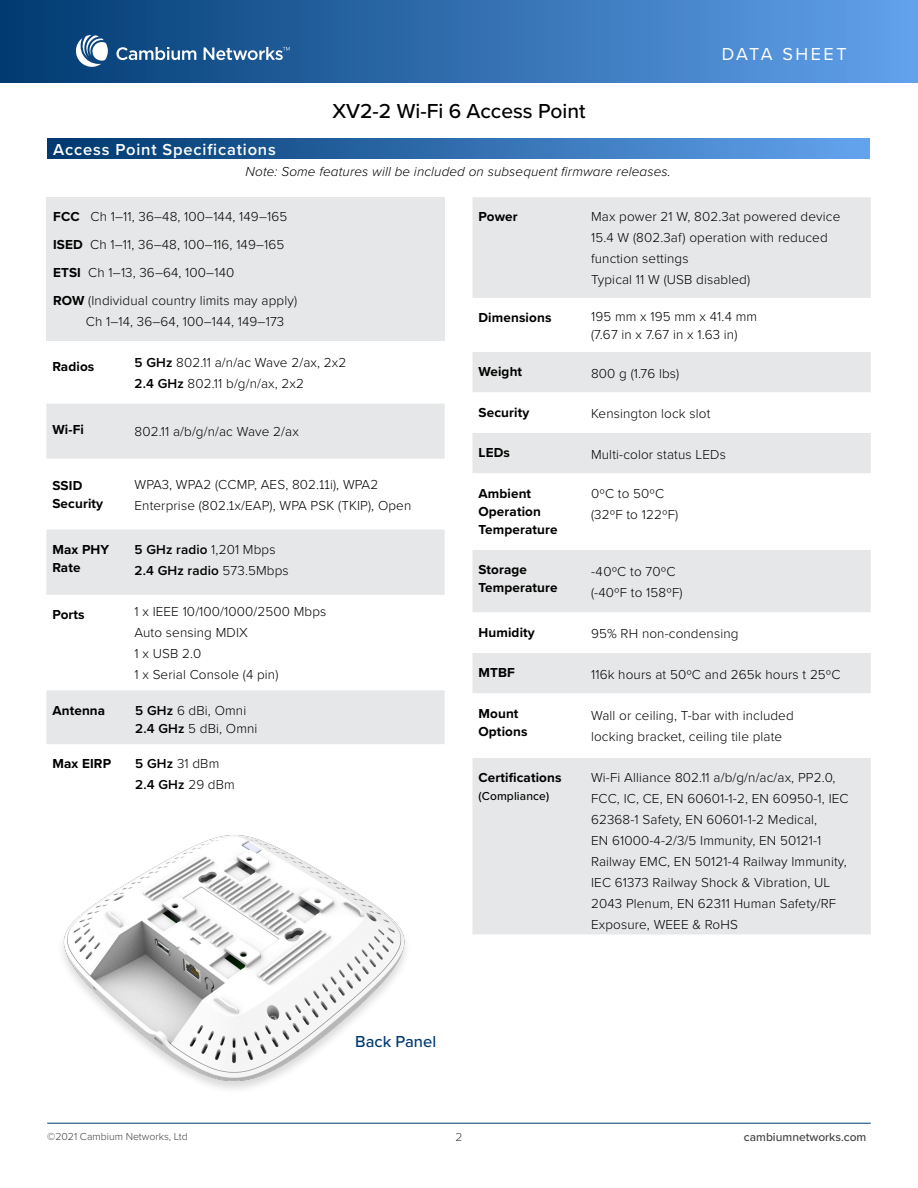
<style>
.page{position:relative;width:918px;height:1188px;background:#fff}
.page>*{position:absolute;margin:0;border:0;box-sizing:border-box;transform-origin:0 0}
.t1{font:500 21px "Proxima Nova";color:#000}
.t2{font:18px "Proxima Nova";letter-spacing:.14em;color:#fff}
.t3{font:600 16.5px "Proxima Nova";letter-spacing:.05em;color:#fff}
.t4{font:500 16.5px "Proxima Nova";color:#003a6f}
.t5{font:300 13.5px/21px "Proxima Nova";letter-spacing:.01em;color:#000}
.t6{font:700 13.5px/18px "Proxima Nova";letter-spacing:.01em;color:#000}
.t7{font:italic 300 13.5px "Proxima Nova";letter-spacing:.01em;color:#000}
.t8{font:600 13.5px "Proxima Nova";letter-spacing:.01em;color:#000}
.t9{font:500 12px "Proxima Nova";color:#404041}
.t10{font:500 12px "Proxima Nova";letter-spacing:.01em;color:#000}
.t11{font:300 12px "Proxima Nova";color:#404041}
.t12{font:300 10.5px "Proxima Nova";color:#404041}
.s1{font-weight:700}
.s2{font-weight:600}
.s3{font-weight:300}
</style>
<div class="page">
<hr style="left:47px;top:1123px;width:824px;height:1px;background:#003a6f">
<div style="left:0;top:0;width:918px;height:82px;background:linear-gradient(to right,#003a70,#62a1ec)"></div>
<svg style="left:116px;top:47px;width:80px;height:13px"></svg>
<svg style="left:204px;top:47px;width:86px;height:13px"></svg>
<svg style="left:76px;top:35px;width:32px;height:32px"></svg>
<div style="left:47px;top:138px;width:822px;height:20px;background:linear-gradient(to right,#00386e,#64a3ee)"></div>
<div style="left:46px;top:197px;width:399px;height:144px;background:#e6e7e8"></div>
<svg style="left:46px;top:404px;width:399px;height:340px;fill:#eaebec"></svg>
<div style="left:472px;top:197px;width:399px;height:738px;background:#e6e7e8"></div>
<svg style="left:472px;top:298px;width:399px;height:54px"></svg>
<svg style="left:472px;top:392px;width:399px;height:366px"></svg>
<img style="left:62px;top:835px;width:344px;height:253px">
<h1 class="t1" style="left:332px;top:95px;width:255px">XV2-2 Wi-Fi 6 Access Point</h1>
<h2 class="t2" style="left:722px;top:41px;width:126px">DATA SHEET</h2>
<p class="t3" style="left:53px;top:137px;width:224px">Access Point Specifications</p>
<p class="t7" style="left:246px;top:161px;width:427px">Note: Some features will be included on subsequent firmware releases.</p>
<p class="t5" style="left:53px;top:206px;width:236px"><span class="s1">FCC</span> Ch 1–11, 36–48, 100–144, 149–165</p>
<p class="t5" style="left:53px;top:233px;width:233px"><span class="s1">ISED</span> Ch 1–11, 36–48, 100–116, 149–165</p>
<p class="t5" style="left:53px;top:261px;width:183px"><span class="s1">ETSI</span> Ch 1–13, 36–64, 100–140</p>
<p class="t5" style="left:53px;top:289px;width:245px"><span class="s1">ROW</span> (Individual country limits may apply)</p>
<p class="t5" style="left:86px;top:310px;width:200px">Ch 1–14, 36–64, 100–144, 149–173</p>
<p class="t6" style="left:52px;top:358px;width:43px">Radios</p>
<p class="t5" style="left:135px;top:351px;width:213px"><span class="s2">5 GHz</span> 802.11 a/n/ac Wave 2/ax, 2x2</p>
<p class="t5" style="left:135px;top:372px;width:171px"><span class="s2">2.4 GHz</span> 802.11 b/g/n/ax, 2x2</p>
<p class="t6" style="left:52px;top:421px;width:33px">Wi-Fi</p>
<p class="t5" style="left:135px;top:421px;width:166px">802.11 a/b/g/n/ac Wave 2/ax</p>
<p class="t6" style="left:478px;top:208px;width:41px">Power</p>
<p class="t5" style="left:591px;top:206px;width:251px">Max power 21 W, 802.3at powered device</p>
<p class="t5" style="left:591px;top:227px;width:238px">15.4 W (802.3af) operation with reduced function settings</p>
<p class="t5" style="left:591px;top:269px;width:161px">Typical 11 W (USB disabled)</p>
<p class="t6" style="left:478px;top:308px;width:74px">Dimensions</p>
<p class="t5" style="left:591px;top:306px;width:168px">195 mm x 195 mm x 41.4 mm</p>
<p class="t5" style="left:591px;top:324px;width:148px">(7.67 in x 7.67 in x 1.63 in)</p>
<p class="t6" style="left:478px;top:362px;width:45px">Weight</p>
<p class="t5" style="left:591px;top:362px;width:90px">800 g (1.76 lbs)</p>
<p class="t6" style="left:478px;top:403px;width:52px">Security</p>
<p class="t5" style="left:591px;top:402px;width:121px">Kensington lock slot</p>
<p class="t6" style="left:478px;top:443px;width:33px">LEDs</p>
<p class="t5" style="left:591px;top:443px;width:136px">Multi-color status LEDs</p>
<p class="t6" style="left:478px;top:484px;width:81px">Ambient<br>Operation<br>Temperature</p>
<p class="t5" style="left:591px;top:482px;width:75px">0ºC to 50ºC</p>
<p class="t5" style="left:135px;top:473px;width:278px">WPA3, WPA2 (CCMP, AES, 802.11i), WPA2<br>Enterprise (802.1x/EAP), WPA PSK (TKIP), Open</p>
<p class="t6" style="left:52px;top:476px;width:31px">SSID</p>
<p class="t6" style="left:52px;top:494px;width:52px">Security</p>
<p class="t5" style="left:591px;top:503px;width:89px">(32ºF to 122ºF)</p>
<p class="t6" style="left:52px;top:540px;width:58px">Max PHY</p>
<p class="t6" style="left:52px;top:558px;width:30px">Rate</p>
<p class="t8" style="left:135px;top:539px;width:143px">5 GHz radio <span class="s3">1,201 Mbps</span></p>
<p class="t8" style="left:135px;top:560px;width:156px">2.4 GHz radio <span class="s3">573.5Mbps</span></p>
<p class="t6" style="left:52px;top:605px;width:34px">Ports</p>
<p class="t5" style="left:135px;top:601px;width:193px">1 x IEEE 10/100/1000/2500 Mbps</p>
<p class="t5" style="left:135px;top:622px;width:115px">Auto sensing MDIX</p>
<p class="t5" style="left:135px;top:643px;width:68px">1 x USB 2.0</p>
<p class="t5" style="left:135px;top:664px;width:145px">1 x Serial Console (4 pin)</p>
<p class="t6" style="left:52px;top:701px;width:54px">Antenna</p>
<p class="t5" style="left:135px;top:699px;width:112px"><span class="s2">5 GHz</span> 6 dBi, Omni</p>
<p class="t5" style="left:135px;top:717px;width:124px"><span class="s2">2.4 GHz</span> 5 dBi, Omni</p>
<p class="t6" style="left:52px;top:755px;width:60px">Max EIRP</p>
<p class="t5" style="left:135px;top:753px;width:86px"><span class="s2">5 GHz</span> 31 dBm</p>
<p class="t8" style="left:135px;top:775px;width:101px">2.4 GHz <span class="s3">29 dBm</span></p>
<p class="t4" style="left:355px;top:1029px;width:82px">Back Panel</p>
<p class="t6" style="left:478px;top:560px;width:50px">Storage</p>
<p class="t6" style="left:478px;top:578px;width:81px">Temperature</p>
<p class="t5" style="left:591px;top:560px;width:86px">-40ºC to 70ºC</p>
<p class="t5" style="left:591px;top:581px;width:93px">(-40ºF to 158ºF)</p>
<p class="t6" style="left:478px;top:623px;width:58px">Humidity</p>
<p class="t5" style="left:591px;top:622px;width:149px">95% RH non-condensing</p>
<p class="t6" style="left:478px;top:663px;width:38px">MTBF</p>
<p class="t5" style="left:591px;top:663px;width:251px">116k hours at 50ºC and 265k hours t 25ºC</p>
<p class="t6" style="left:478px;top:704px;width:42px">Mount</p>
<p class="t6" style="left:478px;top:722px;width:51px">Options</p>
<p class="t5" style="left:591px;top:705px;width:204px">Wall or ceiling, T-bar with included</p>
<p class="t5" style="left:591px;top:726px;width:193px">locking bracket, ceiling tile plate</p>
<p class="t6" style="left:478px;top:768px;width:85px">Certifications</p>
<p class="t10" style="left:478px;top:787px;width:72px">(Compliance)</p>
<p class="t5" style="left:591px;top:766px;width:246px">Wi-Fi Alliance 802.11 a/b/g/n/ac/ax, PP2.0,</p>
<p class="t5" style="left:591px;top:787px;width:259px">FCC, IC, CE, EN 60601-1-2, EN 60950-1, IEC<br>62368-1 Safety, EN 60601-1-2 Medical,</p>
<p class="t5" style="left:591px;top:829px;width:257px">EN 61000-4-2/3/5 Immunity, EN 50121-1<br>Railway EMC, EN 50121-4 Railway Immunity, IEC 61373 Railway Shock &amp; Vibration, UL 2043 Plenum, EN 62311 Human Safety/RF Exposure, WEEE &amp; RoHS</p>
<p class="t12" style="left:47px;top:1128px;width:142px">©2021 Cambium Networks, Ltd</p>
<p class="t11" style="left:456px;top:1128px;width:8px">2</p>
<p class="t9" style="left:744px;top:1128px;width:124px">cambiumnetworks.com</p>
</div>
